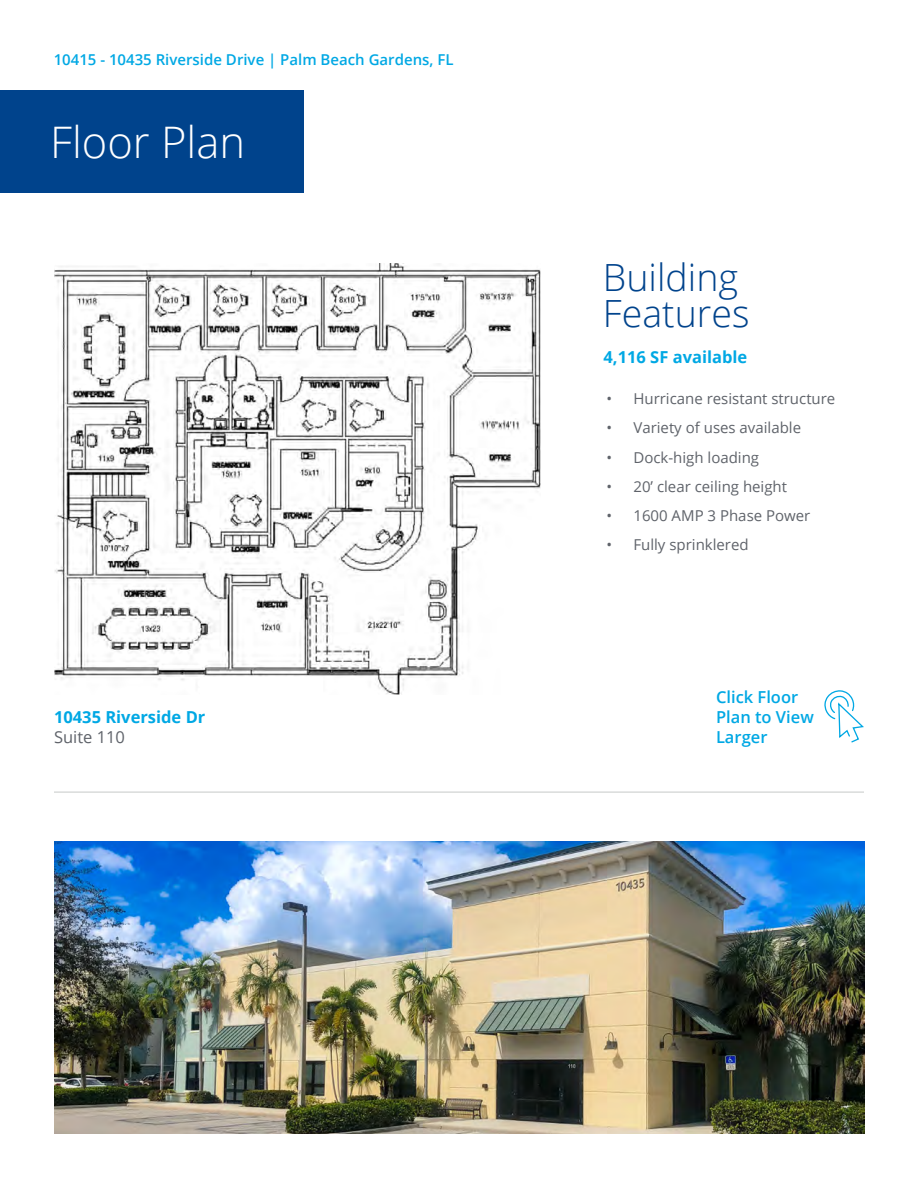
<style>
.page{position:relative;width:918px;height:1188px;background:#fff}
.page>*{position:absolute;margin:0;border:0;box-sizing:border-box;transform-origin:0 0}
.t1{font:300 43.5px "Open Sans";color:#fff}
.t2{font:300 37.5px/36px "Open Sans";color:#00438c}
.t3{font:700 16.5px "Open Sans";color:#00a8e4}
.t4{font:600 16.5px/19.8px "Open Sans";color:#00a8e4}
.t5{font:16.5px "Open Sans";color:#5f636a}
.t6{font:15px "Open Sans";color:#5f636a}
.t7{font:600 15px "Open Sans";color:#00a8e4}
</style>
<div class="page">
<img style="left:54px;top:842px;width:810px;height:292px">
<div style="left:0;top:90px;width:303px;height:103px;background:#00438c"></div>
<img style="left:54px;top:264px;width:487px;height:430px">
<div style="left:200px;top:678px;width:123px;height:19px;background:#fff"></div>
<svg style="left:824px;top:690px;width:40px;height:53px"></svg>
<hr style="left:54px;top:792px;width:810px;height:1px;background:#c7c9c8">
<p class="t7" style="left:54px;top:50px;width:401px">10415 - 10435 Riverside Drive | Palm Beach Gardens, FL</p>
<h1 class="t1" style="left:50px;top:112px;width:196px">Floor Plan</h1>
<p class="t3" style="left:54px;top:705px;width:153px">10435 Riverside Dr</p>
<p class="t5" style="left:54px;top:725px;width:73px">Suite 110</p>
<h2 class="t2" style="left:603px;top:259px;width:148px">Building<br>Features</h2>
<p class="t3" style="left:604px;top:345px;width:145px">4,116 SF available</p>
<p class="t6" style="left:606px;top:389px;width:230px">• Hurricane resistant structure</p>
<p class="t6" style="left:606px;top:418px;width:196px">• Variety of uses available</p>
<p class="t6" style="left:606px;top:447px;width:154px">• Dock-high loading</p>
<p class="t6" style="left:606px;top:476px;width:182px">• 20’ clear ceiling height</p>
<p class="t6" style="left:606px;top:506px;width:206px">• 1600 AMP 3 Phase Power</p>
<p class="t6" style="left:606px;top:535px;width:144px">• Fully sprinklered</p>
<p class="t4" style="left:716px;top:687px;width:99px">Click Floor<br>Plan to View<br>Larger</p>
</div>
